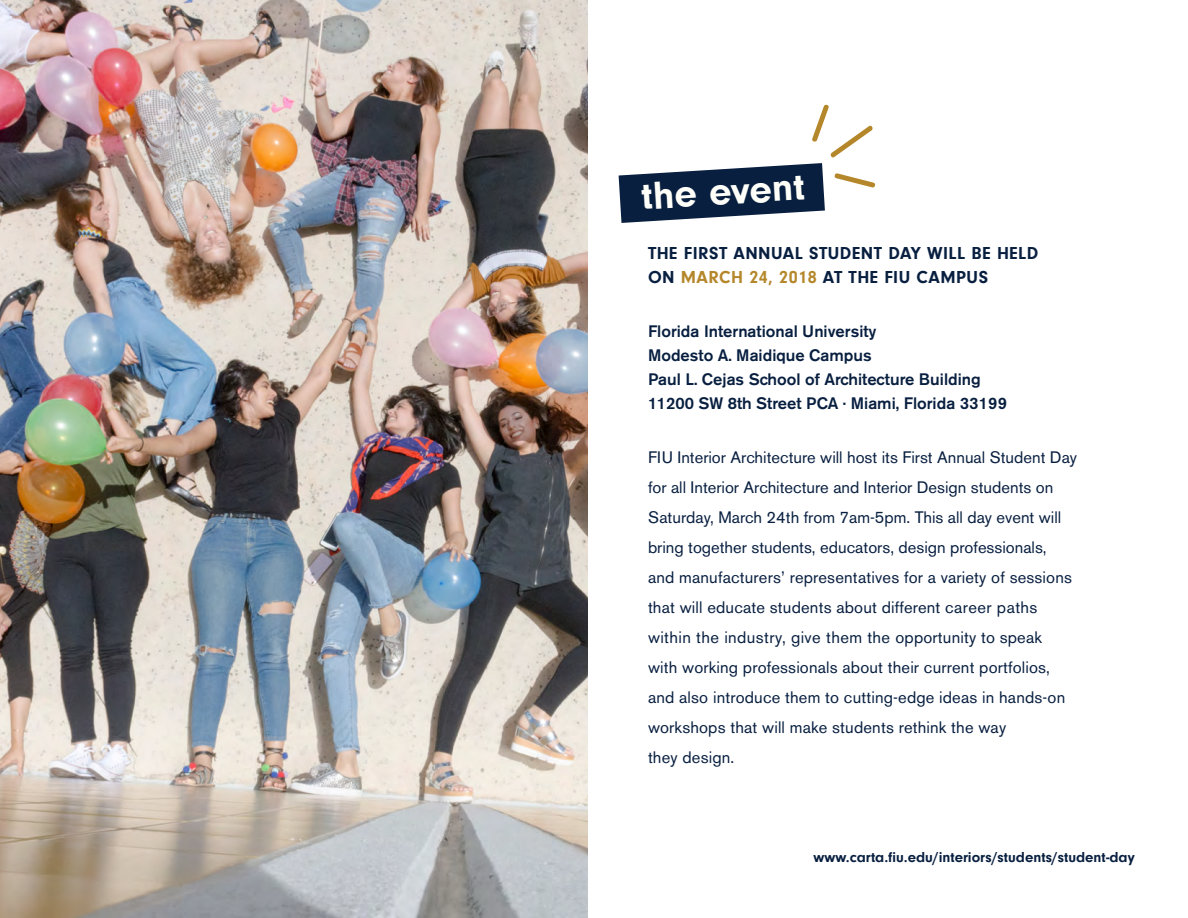
<style>
.page{position:relative;width:1188px;height:918px;background:#fff}
.page>*{position:absolute;margin:0;border:0;box-sizing:border-box;transform-origin:0 0}
.t1{font:700 40.5px "Neuzeit Gro";color:#fffffa}
.t2{font:700 18px/24px "Neuzeit Gro";letter-spacing:.025em;color:#081f40}
.t3{font:16.5px/30px "Akzidenz Grotesk BE";letter-spacing:.01em;color:#081f40}
.t4{font:500 16.5px/24px "Akzidenz Grotesk BE";color:#081f40}
.t5{font:700 15px "Neuzeit Gro";color:#081f40}
.s1{color:#b5872b}
</style>
<div class="page">
<img style="left:0;top:0;width:588px;height:918px">
<svg style="left:619px;top:104px;width:257px;height:119px"></svg>
<h1 class="t1" style="left:640px;top:173px;width:165px;rotate:-3deg">the event</h1>
<p class="t2" style="left:648px;top:241px;width:392px">THE FIRST ANNUAL STUDENT DAY WILL BE HELD<br>ON <span class="s1">MARCH 24, 2018</span> AT THE FIU CAMPUS</p>
<p class="t4" style="left:648px;top:319px;width:361px">Florida International University<br>Modesto A. Maidique Campus<br>Paul L. Cejas School of Architecture Building 11200 SW 8th Street PCA · Miami, Florida 33199</p>
<p class="t3" style="left:648px;top:442px;width:431px">FIU Interior Architecture will host its First Annual Student Day for all Interior Architecture and Interior Design students on Saturday, March 24th from 7am-5pm. This all day event will bring together students, educators, design professionals, and manufacturers’ representatives for a variety of sessions that will educate students about different career paths within the industry, give them the opportunity to speak<br>with working professionals about their current portfolios, and also introduce them to cutting-edge ideas in hands-on workshops that will make students rethink the way<br>they design.</p>
<p class="t5" style="left:814px;top:849px;width:323px">www.carta.fiu.edu/interiors/students/student-day</p>
</div>
